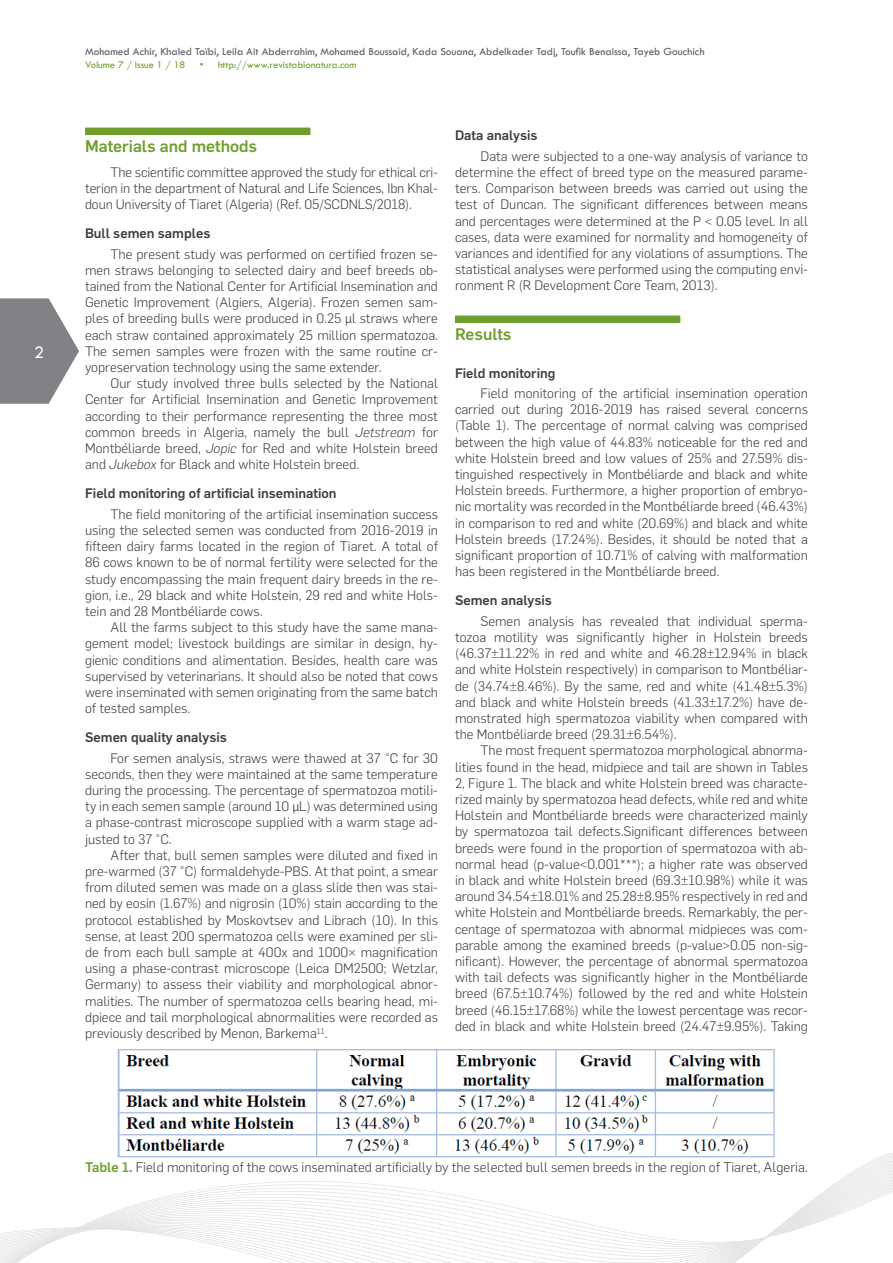
<style>
.page{position:relative;width:893px;height:1263px;background:#fff}
.page>*{position:absolute;margin:0;border:0;box-sizing:border-box;transform-origin:0 0}
.t1{font:18px "Tw Cen";color:#fff}
.t2{font:500 16.5px "Flama";color:#709e2e}
.t3{font:300 13.65px "Flama";color:#3e3e3f}
.t4{font:300 13.5px/16.2px "Flama";color:#3e3e3f;text-align:justify}
.t5{font:500 13.5px "Flama";color:#3e3e3f}
.t6{font:11.25px "Tw Cen";color:#57585a}
.t7{font:10.5px "Tw Cen";color:#709e2e}
.s1{font-style:italic}
.s2{font-weight:500;color:#709e2e}
</style>
<div class="page">
<svg style="left:0;top:298px;width:79px;height:106px"></svg>
<svg style="left:0;top:1152px;width:893px;height:111px"></svg>
<div style="left:85px;top:128px;width:225px;height:7px;background:#709e2e"></div>
<div style="left:455px;top:315px;width:225px;height:8px;background:#709e2e"></div>
<img style="left:116px;top:1049px;width:661px;height:110px">
<h1 class="t1" style="left:34px;top:341px;width:11px">2</h1>
<p class="t6" style="left:85px;top:45px;width:621px">Mohamed Achir, Khaled Taïbi, Leila Ait Abderrahim, Mohamed Boussaid, Kada Souana, Abdelkader Tadj, Toufik Benaissa, Tayeb Gouchich</p>
<p class="t7" style="left:85px;top:58px;width:102px">Volume 7 / Issue 1 / 18</p>
<p class="t7" style="left:200px;top:58px;width:158px">• http://www.revistabionatura.com</p>
<p class="t2" style="left:85px;top:134px;width:174px">Materials and methods</p>
<p class="t4" style="left:85px;top:163px;width:354px;text-indent:26px">The scientific committee approved the study for ethical cri&shy;terion in the department of Natural and Life Sciences, Ibn Khal&shy;doun University of Tiaret (Algeria) (Ref. 05/SCDNLS/2018).</p>
<p class="t5" style="left:85px;top:224px;width:127px">Bull semen samples</p>
<p class="t4" style="left:85px;top:245px;width:354px;text-indent:26px">The present study was performed on certified frozen se&shy;men straws belonging to selected dairy and beef breeds ob&shy;tained from the National Center for Artificial Insemination and Genetic Improvement (Algiers, Algeria). Frozen semen sam&shy;ples of breeding bulls were produced in 0.25 µl straws where each straw contained approximately 25 million spermatozoa.<br>The semen samples were frozen with the same routine cr&shy;yopreservation technology using the same extender.</p>
<p class="t4" style="left:85px;top:375px;width:354px;text-indent:26px">Our study involved three bulls selected by the National Center for Artificial Insemination and Genetic Improvement according to their performance representing the three most common breeds in Algeria, namely the bull <span class="s1">Jetstream</span> for Montbéliarde breed, <span class="s1">Jopic</span> for Red and white Holstein breed and <span class="s1">Jukebox</span> for Black and white Holstein breed.</p>
<p class="t5" style="left:85px;top:484px;width:253px">Field monitoring of artificial insemination</p>
<p class="t4" style="left:85px;top:505px;width:354px;text-indent:26px">The field monitoring of the artificial insemination success using the selected semen was conducted from 2016-2019 in fifteen dairy farms located in the region of Tiaret. A total of 86 cows known to be of normal fertility were selected for the study encompassing the main frequent dairy breeds in the re&shy;gion, i.e., 29 black and white Holstein, 29 red and white Hols&shy;tein and 28 Montbéliarde cows.</p>
<p class="t4" style="left:85px;top:618px;width:354px;text-indent:26px">All the farms subject to this study have the same mana&shy;gement model; livestock buildings are similar in design, hy&shy;gienic conditions and alimentation. Besides, health care was supervised by veterinarians. It should also be noted that cows were inseminated with semen originating from the same batch of tested samples.</p>
<p class="t5" style="left:85px;top:728px;width:143px">Semen quality analysis</p>
<p class="t4" style="left:85px;top:749px;width:354px;text-indent:26px">For semen analysis, straws were thawed at 37 °C for 30 seconds, then they were maintained at the same temperature during the processing. The percentage of spermatozoa motili&shy;ty in each semen sample (around 10 µL) was determined using a phase-contrast microscope supplied with a warm stage ad&shy;justed to 37 °C.</p>
<p class="t4" style="left:85px;top:846px;width:354px;text-indent:26px">After that, bull semen samples were diluted and fixed in pre-warmed (37 °C) formaldehyde-PBS. At that point, a smear from diluted semen was made on a glass slide then was stai&shy;ned by eosin (1.67%) and nigrosin (10%) stain according to the protocol established by Moskovtsev and Librach (10). In this sense, at least 200 spermatozoa cells were examined per sli&shy;de from each bull sample at 400x and 1000× magnification using a phase-contrast microscope (Leica DM2500; Wetzlar, Germany) to assess their viability and morphological abnor&shy;malities. The number of spermatozoa cells bearing head, mi&shy;dpiece and tail morphological abnormalities were recorded as previously described by Menon, Barkema<sup>11</sup>.</p>
<p class="t5" style="left:455px;top:126px;width:84px">Data analysis</p>
<p class="t4" style="left:455px;top:147px;width:354px;text-indent:26px">Data were subjected to a one-way analysis of variance to determine the effect of breed type on the measured parame&shy;ters. Comparison between breeds was carried out using the test of Duncan. The significant differences between means and percentages were determined at the P &lt; 0.05 level. In all cases, data were examined for normality and homogeneity of variances and identified for any violations of assumptions. The statistical analyses were performed using the computing envi&shy;ronment R (R Development Core Team, 2013).</p>
<p class="t2" style="left:455px;top:322px;width:58px">Results</p>
<p class="t5" style="left:455px;top:363px;width:102px">Field monitoring</p>
<p class="t4" style="left:455px;top:384px;width:354px;text-indent:26px">Field monitoring of the artificial insemination operation carried out during 2016-2019 has raised several concerns (Table 1). The percentage of normal calving was comprised between the high value of 44.83% noticeable for the red and white Holstein breed and low values of 25% and 27.59% dis&shy;tinguished respectively in Montbéliarde and black and white Holstein breeds. Furthermore, a higher proportion of embryo&shy;nic mortality was recorded in the Montbéliarde breed (46.43%) in comparison to red and white (20.69%) and black and white Holstein breeds (17.24%). Besides, it should be noted that a significant proportion of 10.71% of calving with malformation has been registered in the Montbéliarde breed.</p>
<p class="t5" style="left:455px;top:591px;width:98px">Semen analysis</p>
<p class="t4" style="left:455px;top:612px;width:354px;text-indent:26px">Semen analysis has revealed that individual sperma&shy;tozoa motility was significantly higher in Holstein breeds (46.37±11.22% in red and white and 46.28±12.94% in black and white Holstein respectively) in comparison to Montbéliar&shy;de (34.74±8.46%). By the same, red and white (41.48±5.3%) and black and white Holstein breeds (41.33±17.2%) have de&shy;monstrated high spermatozoa viability when compared with the Montbéliarde breed (29.31±6.54%).</p>
<p class="t4" style="left:455px;top:742px;width:354px;text-indent:26px">The most frequent spermatozoa morphological abnorma&shy;lities found in the head, midpiece and tail are shown in Tables 2, Figure 1. The black and white Holstein breed was characte&shy;rized mainly by spermatozoa head defects, while red and white Holstein and Montbéliarde breeds were characterized mainly by spermatozoa tail defects.Significant differences between breeds were found in the proportion of spermatozoa with ab&shy;normal head (p-value&lt;0.001***); a higher rate was observed in black and white Holstein breed (69.3±10.98%) while it was around 34.54±18.01% and 25.28±8.95% respectively in red and white Holstein and Montbéliarde breeds. Remarkably, the per&shy;centage of spermatozoa with abnormal midpieces was com&shy;parable among the examined breeds (p-value&gt;0.05 non-sig&shy;nificant). However, the percentage of abnormal spermatozoa with tail defects was significantly higher in the Montbéliarde breed (67.5±10.74%) followed by the red and white Holstein breed (46.15±17.68%) while the lowest percentage was recor&shy;ded in black and white Holstein breed (24.47±9.95%). Taking</p>
<p class="t3" style="left:85px;top:1158px;width:724px"><span class="s2">Table 1.</span> Field monitoring of the cows inseminated artificially by the selected bull semen breeds in the region of Tiaret, Algeria.</p>
</div>
